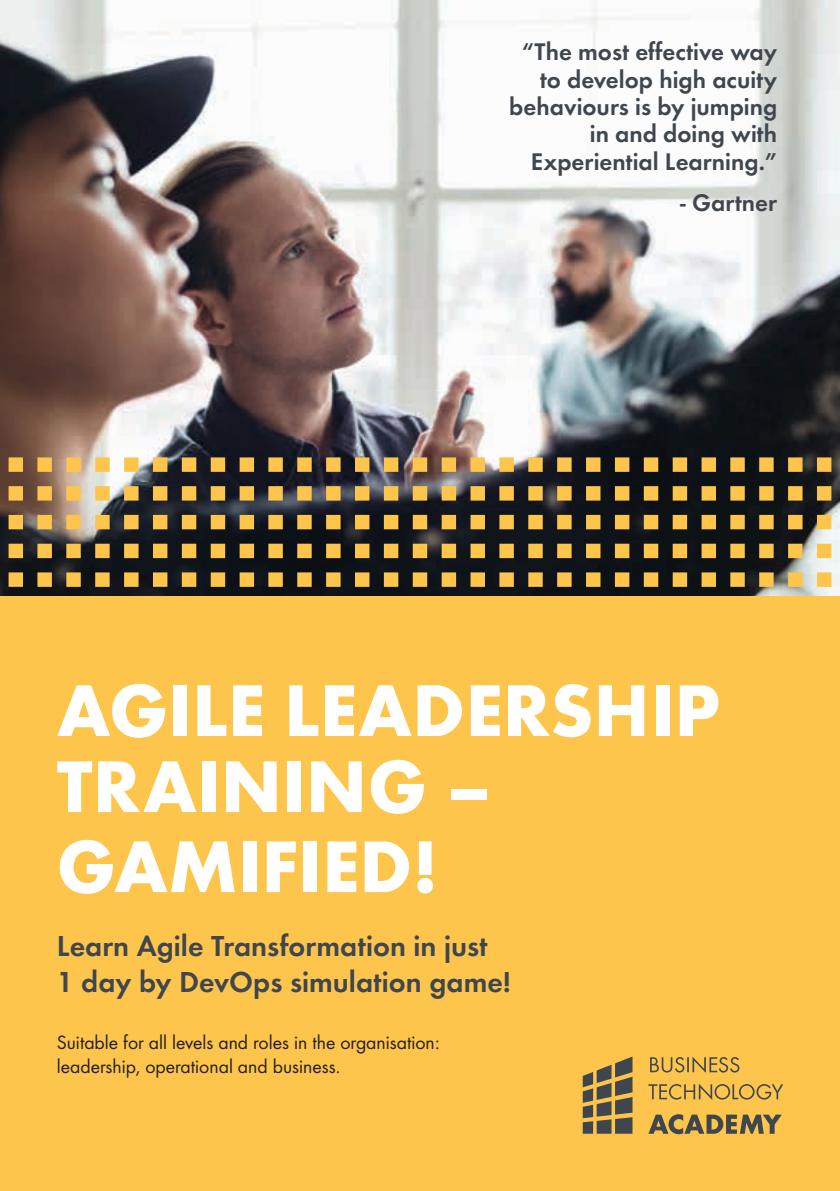
<style>
.page{position:relative;width:840px;height:1191px;background:#fff}
.page>*{position:absolute;margin:0;border:0;box-sizing:border-box;transform-origin:0 0}
.t1{font:700 76px/78px "Futura";color:#fff}
.t2{font:30px/36px "Futura Dem";color:#3f464d}
.t3{font:25px/27.4px "Futura Dem";color:#3f464d;text-align:right}
.t4{font:20px/24px "Futura Boo";color:#231f20}
</style>
<div class="page">
<div style="left:0;top:567px;width:839px;height:624px;background:#fec54d"></div>
<img style="left:0;top:0;width:839px;height:595px">
<svg style="left:9px;top:457px;width:821px;height:130px;background:#645537"></svg>
<svg style="left:582px;top:1056px;width:200px;height:78px"></svg>
<p class="t3" style="left:509px;top:37px;width:269px">“The most effective way to develop high acuity behaviours is by jumping in and doing with<br>Experiential Learning.”</p>
<p class="t3" style="left:679px;top:187px;width:98px">- Gartner</p>
<h1 class="t1" style="left:57px;top:667px;width:664px">AGILE LEADERSHIP<br>TRAINING –<br>GAMIFIED!</h1>
<p class="t2" style="left:57px;top:926px;width:455px">Learn Agile Transformation in just<br>1 day by DevOps simulation game!</p>
<p class="t4" style="left:57px;top:1030px;width:384px">Suitable for all levels and roles in the organisation: leadership, operational and business.</p>
</div>
